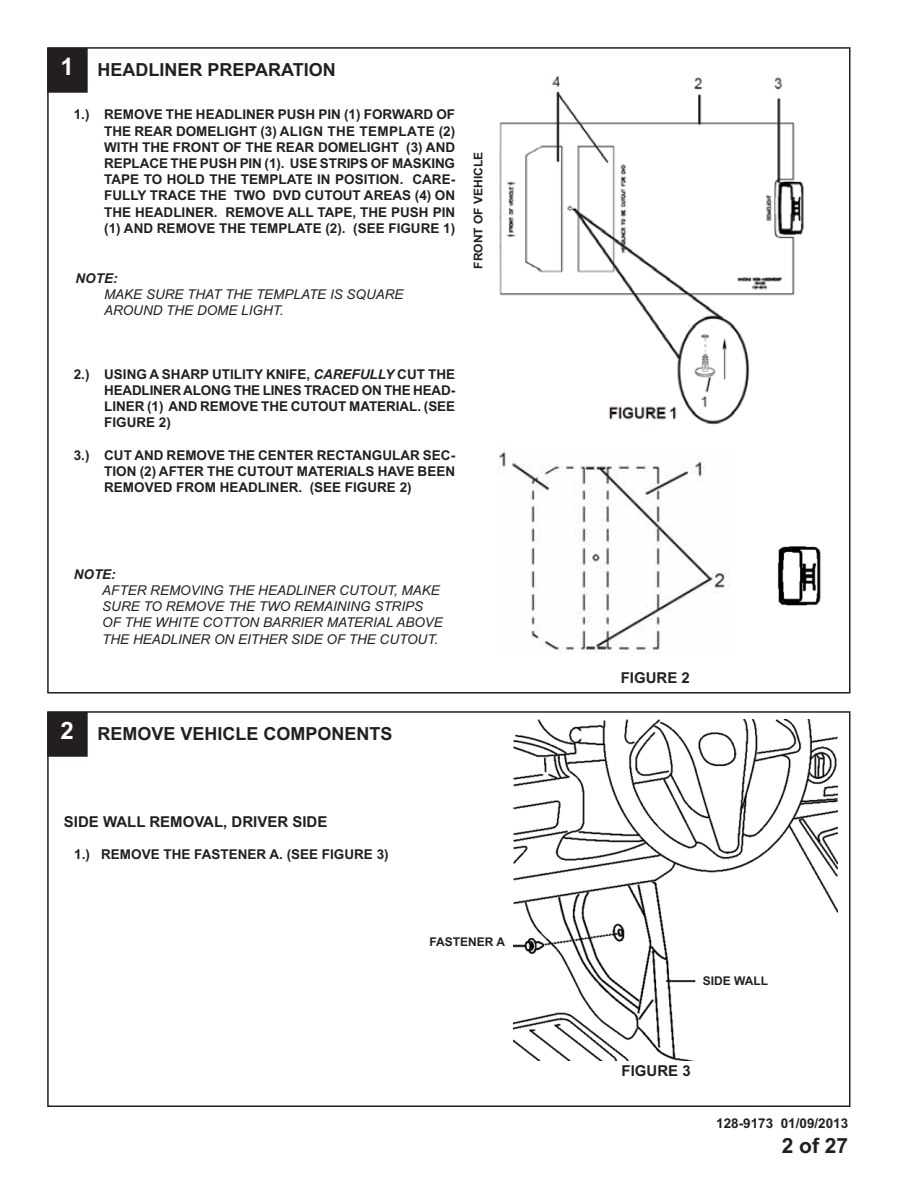
<style>
.page{position:relative;width:918px;height:1188px;background:#fff}
.page>*{position:absolute;margin:0;border:0;box-sizing:border-box;transform-origin:0 0}
.t1{font:700 24px "Arial";color:#fff}
.t2{font:700 21px "Arial";color:#231f20}
.t3{font:700 18px "Arial";color:#231f20}
.t4{font:700 15px "Arial";color:#231f20}
.t5{font:700 13.5px/16.2px "Arial";color:#231f20;text-align:justify}
.t6{font:italic 13.5px/16.2px "Arial";color:#231f20}
.t7{font:italic 700 13.5px "Arial";color:#231f20}
.t8{font:700 12px "Arial";color:#231f20}
.s1{font-size:24px;color:#fff}
.s2{font-style:italic}
</style>
<div class="page">
<div style="left:48px;top:49px;width:39px;height:43px;background:#231f20"></div>
<div style="left:47px;top:48px;width:41px;height:45px;border:2px solid #231f20"></div>
<div style="left:48px;top:713px;width:39px;height:43px;background:#231f20"></div>
<div style="left:47px;top:712px;width:41px;height:45px;border:2px solid #231f20"></div>
<div style="left:47px;top:711px;width:804px;height:396px;border:2px solid #231f20"></div>
<img style="left:500px;top:76px;width:304px;height:349px">
<img style="left:498px;top:449px;width:232px;height:204px">
<img style="left:777px;top:546px;width:44px;height:60px">
<img style="left:514px;top:719px;width:324px;height:341px">
<h3 class="t3" style="left:61px;top:64px;width:277px"><span class="s1">1</span> HEADLINER PREPARATION</h3>
<p class="t5" style="left:104px;top:108px;width:353px;text-indent:-30px">1.) REMOVE THE HEADLINER PUSH PIN (1) FORWARD OF THE REAR DOMELIGHT (3) ALIGN THE TEMPLATE (2)<br>WITH THE FRONT OF THE REAR DOMELIGHT (3) AND REPLACE THE PUSH PIN (1). USE STRIPS OF MASKING TAPE TO HOLD THE TEMPLATE IN POSITION. CARE-FULLY TRACE THE TWO DVD CUTOUT AREAS (4) ON THE HEADLINER. REMOVE ALL TAPE, THE PUSH PIN (1) AND REMOVE THE TEMPLATE (2). (SEE FIGURE 1)</p>
<p class="t7" style="left:76px;top:270px;width:43px">NOTE:</p>
<p class="t6" style="left:104px;top:286px;width:301px">MAKE SURE THAT THE TEMPLATE IS SQUARE<br>AROUND THE DOME LIGHT.</p>
<p class="t8" style="left:474px;top:269px;width:118px;rotate:-90deg">FRONT OF VEHICLE</p>
<p class="t5" style="left:104px;top:367px;width:353px;text-indent:-30px">2.) USING A SHARP UTILITY KNIFE, <span class="s2">CAREFULLY</span> CUT THE HEADLINER ALONG THE LINES TRACED ON THE HEAD-LINER (1) AND REMOVE THE CUTOUT MATERIAL. (SEE FIGURE 2)</p>
<p class="t5" style="left:104px;top:448px;width:353px;text-indent:-30px">3.) CUT AND REMOVE THE CENTER RECTANGULAR SEC-TION (2) AFTER THE CUTOUT MATERIALS HAVE BEEN REMOVED FROM HEADLINER. (SEE FIGURE 2)</p>
<p class="t7" style="left:74px;top:566px;width:43px">NOTE:</p>
<p class="t6" style="left:102px;top:582px;width:342px">AFTER REMOVING THE HEADLINER CUTOUT, MAKE SURE TO REMOVE THE TWO REMAINING STRIPS OF THE WHITE COTTON BARRIER MATERIAL ABOVE THE HEADLINER ON EITHER SIDE OF THE CUTOUT.</p>
<h1 class="t1" style="left:61px;top:722px;width:15px">2</h1>
<h3 class="t3" style="left:98px;top:728px;width:297px">REMOVE VEHICLE COMPONENTS</h3>
<p class="t4" style="left:64px;top:816px;width:265px">SIDE WALL REMOVAL, DRIVER SIDE</p>
<p class="t5" style="left:74px;top:847px;width:316px">1.) REMOVE THE FASTENER A. (SEE FIGURE 3)</p>
<p class="t8" style="left:430px;top:937px;width:77px">FASTENER A</p>
<p class="t4" style="left:621px;top:672px;width:71px">FIGURE 2</p>
<p class="t8" style="left:703px;top:976px;width:67px">SIDE WALL</p>
<p class="t4" style="left:622px;top:1065px;width:71px">FIGURE 3</p>
<p class="t5" style="left:716px;top:1116px;width:134px">128-9173 01/09/2013</p>
<h2 class="t2" style="left:782px;top:1138px;width:68px">2 of 27</h2>
</div>
